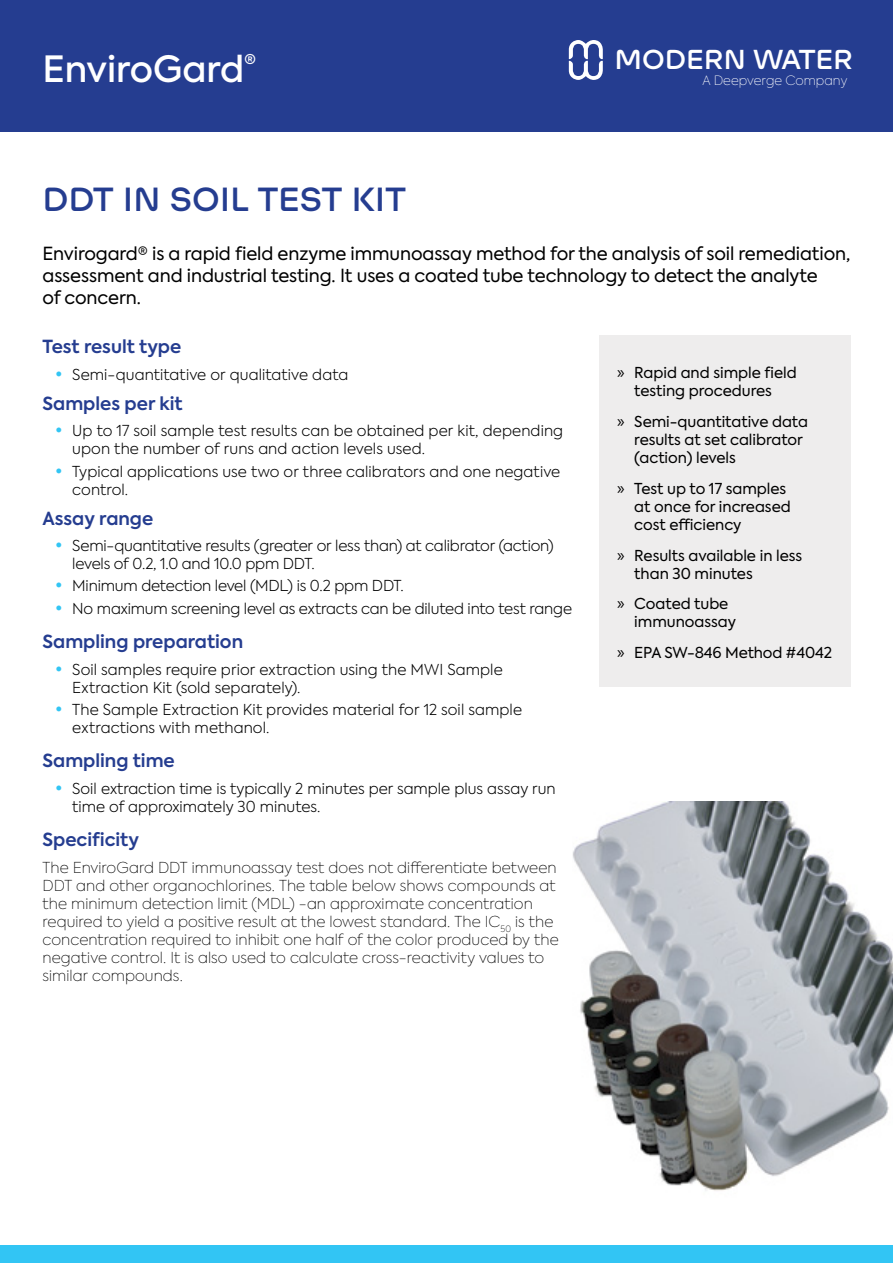
<style>
.page{position:relative;width:893px;height:1263px;background:#fff}
.page>*{position:absolute;margin:0;border:0;box-sizing:border-box;transform-origin:0 0}
.t1{font:500 36px "Axiforma";color:#fff}
.t2{font:700 30px "Ulm Grotesk";color:#253d90}
.t3{font:700 24.6px "Ulm Grotesk";color:#fff}
.t4{font:18px/21.6px "Axiforma";letter-spacing:-.005em;color:#000}
.t5{font:600 18px "Axiforma";color:#253d90}
.t6{font:300 15px/18px "Axiforma";color:#000}
.t7{font:100 15px/18px "Axiforma";letter-spacing:.005em;color:#000}
.t8{font:15px/18px "Axiforma";color:#000}
.t9{font:100 12.75px "Axiforma";color:#fff}
.s1{font-family:"Myriad Pro";font-size:18px}
</style>
<div class="page">
<img style="left:573px;top:801px;width:320px;height:390px">
<div style="left:0;top:0;width:893px;height:131px;background:#253d90"></div>
<div style="left:0;top:1246px;width:893px;height:17px;background:#32c5f4"></div>
<svg style="left:569px;top:40px;width:34px;height:40px"></svg>
<div style="left:599px;top:335px;width:251px;height:351px;background:#edeceb"></div>
<h1 class="t1" style="left:43px;top:45px;width:215px">EnviroGard<sup>®</sup></h1>
<h3 class="t3" style="left:614px;top:44px;width:240px">MODERN WATER</h3>
<p class="t9" style="left:702px;top:72px;width:146px">A Deepverge Company</p>
<h2 class="t2" style="left:43px;top:179px;width:365px">DDT IN SOIL TEST KIT</h2>
<p class="t4" style="left:43px;top:243px;width:809px">Envirogard® is a rapid field enzyme immunoassay method for the analysis of soil remediation, assessment and industrial testing. It uses a coated tube technology to detect the analyte<br>of concern.</p>
<p class="t5" style="left:43px;top:334px;width:140px">Test result type</p>
<p class="t6" style="left:72px;top:365px;width:278px">Semi-quantitative or qualitative data</p>
<p class="t5" style="left:43px;top:391px;width:142px">Samples per kit</p>
<p class="t6" style="left:72px;top:422px;width:492px">Up to 17 soil sample test results can be obtained per kit, depending upon the number of runs and action levels used.</p>
<p class="t6" style="left:72px;top:462px;width:489px">Typical applications use two or three calibrators and one negative control.</p>
<p class="t5" style="left:43px;top:506px;width:112px">Assay range</p>
<p class="t6" style="left:72px;top:537px;width:483px">Semi-quantitative results (greater or less than) at calibrator (action) levels of 0.2, 1.0 and 10.0 ppm DDT.</p>
<p class="t6" style="left:72px;top:575px;width:501px;line-height:22.2px">Minimum detection level (MDL) is 0.2 ppm DDT.<br>No maximum screening level as extracts can be diluted into test range</p>
<p class="t5" style="left:43px;top:629px;width:202px">Sampling preparation</p>
<p class="t6" style="left:72px;top:660px;width:432px">Soil samples require prior extraction using the MWI Sample<br>Extraction Kit (sold separately).</p>
<p class="t6" style="left:72px;top:700px;width:451px">The Sample Extraction Kit provides material for 12 soil sample extractions with methanol.</p>
<p class="t5" style="left:43px;top:748px;width:134px">Sampling time</p>
<p class="t6" style="left:72px;top:779px;width:485px">Soil extraction time is typically 2 minutes per sample plus assay run time of approximately 30 minutes.</p>
<p class="t5" style="left:43px;top:827px;width:98px">Specificity</p>
<p class="t7" style="left:43px;top:858px;width:518px">The EnviroGard DDT immunoassay test does not differentiate between DDT and other organochlorines. The table below shows compounds at the minimum detection limit (MDL) -an approximate concentration required to yield a positive result at the lowest standard. The IC<sub>50</sub> is the concentration required to inhibit one half of the color produced by the negative control. It is also used to calculate cross-reactivity values to similar compounds.</p>
<p class="t8" style="left:617px;top:364px;width:181px;text-align:center"><span class="s1">»</span> Rapid and simple field testing procedures</p>
<p class="t8" style="left:634px;top:413px;width:175px;text-indent:-17px"><span class="s1">»</span> Semi-quantitative data results at set calibrator (action) levels</p>
<p class="t8" style="left:634px;top:480px;width:158px;text-indent:-17px"><span class="s1">»</span> Test up to 17 samples at once for increased cost efficiency</p>
<p class="t8" style="left:634px;top:546px;width:169px;text-indent:-17px"><span class="s1">»</span> Results available in less than 30 minutes</p>
<p class="t8" style="left:634px;top:595px;width:103px;text-indent:-17px"><span class="s1">»</span> Coated tube immunoassay</p>
<p class="t8" style="left:617px;top:644px;width:216px"><span class="s1">»</span> EPA SW-846 Method #4042</p>
</div>
